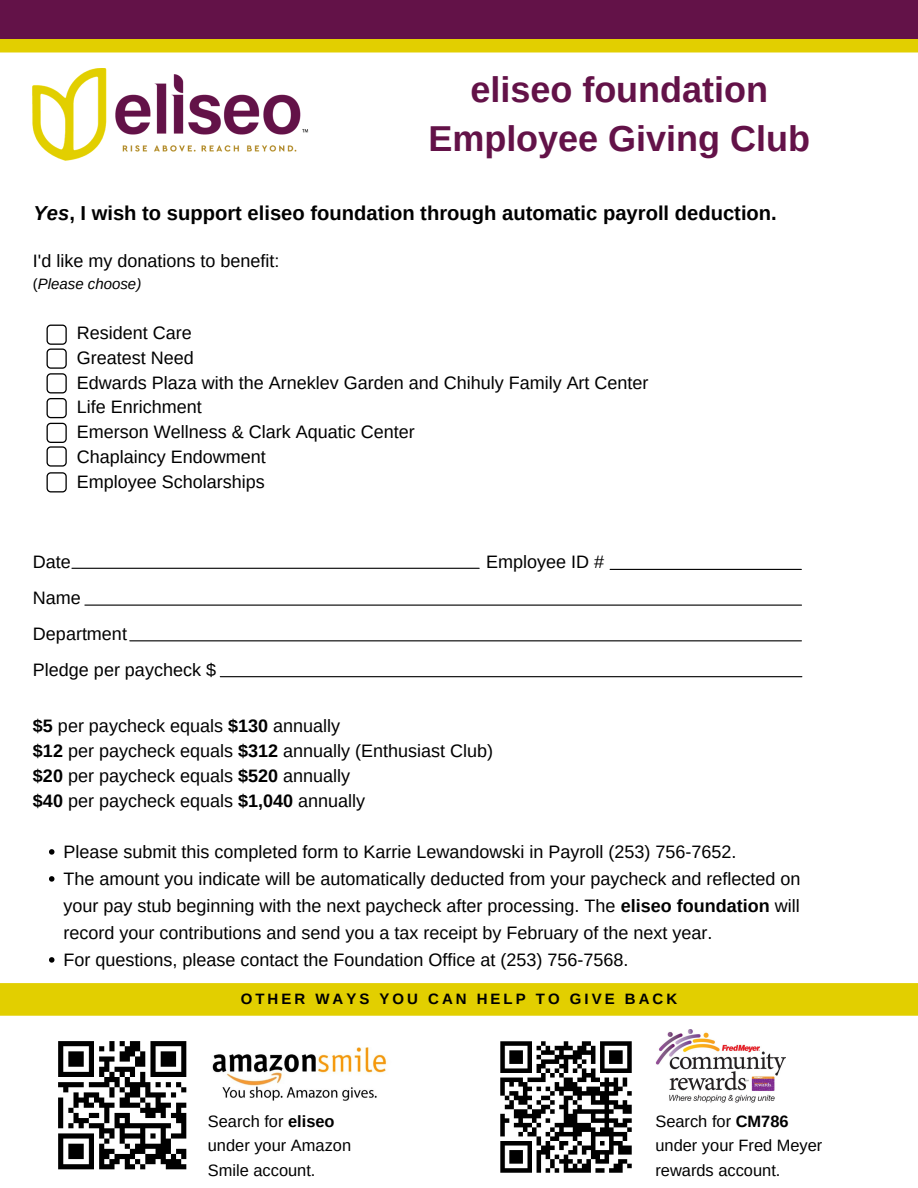
<style>
.page{position:relative;width:918px;height:1188px;background:#fff}
.page>*{position:absolute;margin:0;border:0;box-sizing:border-box;transform-origin:0 0}
.t1{font:700 36px "Arimo";color:#631248}
.t2{font:700 20.25px "Arimo";color:#000}
.t3{font:18px/27px "Arimo";color:#000;text-align:justify}
.t4{font:16.5px/24.6px "Arimo";color:#000}
.t5{font:700 15px "Arimo";letter-spacing:.2em;color:#000}
.t6{font:italic 15px "Arimo";color:#000}
.s1{font-style:italic}
.s2{font-style:normal}
.s3{font-weight:700}
</style>
<div class="page">
<img style="left:33px;top:68px;width:276px;height:92px">
<svg style="left:49px;top:849px;width:5px;height:6px"></svg>
<svg style="left:49px;top:876px;width:5px;height:6px"></svg>
<svg style="left:49px;top:957px;width:5px;height:6px"></svg>
<div style="left:0;top:0;width:918px;height:50px;background:#631248"></div>
<div style="left:0;top:39px;width:918px;height:14px;background:#e2cf00"></div>
<div style="left:0;top:983px;width:918px;height:33px;background:#e2cf00"></div>
<svg style="left:47px;top:325px;width:20px;height:167px"></svg>
<hr style="left:220px;top:676px;width:582px;height:1px;background:#000">
<hr style="left:72px;top:568px;width:407px;height:1px;background:#000">
<hr style="left:130px;top:640px;width:671px;height:1px;background:#000">
<hr style="left:610px;top:569px;width:191px;height:1px;background:#000">
<hr style="left:85px;top:605px;width:717px;height:1px;background:#000">
<img style="left:58px;top:1041px;width:129px;height:129px">
<img style="left:655px;top:1029px;width:131px;height:74px">
<img style="left:500px;top:1041px;width:132px;height:132px">
<img style="left:212px;top:1047px;width:175px;height:54px">
<p class="t1" style="left:470px;top:69px;width:299px">eliseo foundation</p>
<p class="t1" style="left:428px;top:119px;width:383px">Employee Giving Club</p>
<p class="t2" style="left:33px;top:202px;width:745px"><span class="s1">Yes</span>, I wish to support eliseo foundation through automatic payroll deduction.</p>
<p class="t3" style="left:33px;top:247px;width:248px">I'd like my donations to benefit:</p>
<p class="t6" style="left:33px;top:275px;width:110px"><span class="s2">(</span>Please choose)</p>
<p class="t3" style="left:77px;top:319px;width:117px">Resident Care</p>
<p class="t3" style="left:77px;top:344px;width:118px">Greatest Need</p>
<p class="t3" style="left:77px;top:369px;width:573px">Edwards Plaza with the Arneklev Garden and Chihuly Family Art Center</p>
<p class="t3" style="left:77px;top:394px;width:126px">Life Enrichment</p>
<p class="t3" style="left:77px;top:418px;width:339px">Emerson Wellness &amp; Clark Aquatic Center</p>
<p class="t3" style="left:77px;top:443px;width:191px">Chaplaincy Endowment</p>
<p class="t3" style="left:77px;top:468px;width:190px">Employee Scholarships</p>
<p class="t3" style="left:33px;top:548px;width:39px">Date</p>
<p class="t3" style="left:486px;top:548px;width:119px">Employee ID #</p>
<p class="t3" style="left:33px;top:584px;width:50px">Name</p>
<p class="t3" style="left:33px;top:620px;width:95px">Department</p>
<p class="t3" style="left:33px;top:656px;width:185px">Pledge per paycheck $</p>
<p class="t3" style="left:33px;top:712px;width:309px"><span class="s3">$5</span> per paycheck equals <span class="s3">$130</span> annually</p>
<p class="t3" style="left:33px;top:737px;width:462px"><span class="s3">$12</span> per paycheck equals <span class="s3">$312</span> annually (Enthusiast Club)</p>
<p class="t3" style="left:33px;top:762px;width:319px"><span class="s3">$20</span> per paycheck equals <span class="s3">$520</span> annually</p>
<p class="t3" style="left:33px;top:787px;width:334px"><span class="s3">$40</span> per paycheck equals <span class="s3">$1,040</span> annually</p>
<p class="t3" style="left:64px;top:838px;width:674px">Please submit this completed form to Karrie Lewandowski in Payroll (253) 756-7652.</p>
<p class="t3" style="left:64px;top:865px;width:738px">The amount you indicate will be automatically deducted from your paycheck and reflected on your pay stub beginning with the next paycheck after processing. The <span class="s3">eliseo foundation</span> will record your contributions and send you a tax receipt by February of the next year.</p>
<p class="t3" style="left:64px;top:946px;width:566px">For questions, please contact the Foundation Office at (253) 756-7568.</p>
<p class="t5" style="left:241px;top:990px;width:438px">OTHER WAYS YOU CAN HELP TO GIVE BACK</p>
<p class="t4" style="left:208px;top:1109px;width:145px">Search for <span class="s3">eliseo </span>under your Amazon<br>Smile account.</p>
<p class="t4" style="left:655px;top:1109px;width:169px">Search for <span class="s3">CM786 </span>under your Fred Meyer rewards account.</p>
</div>
